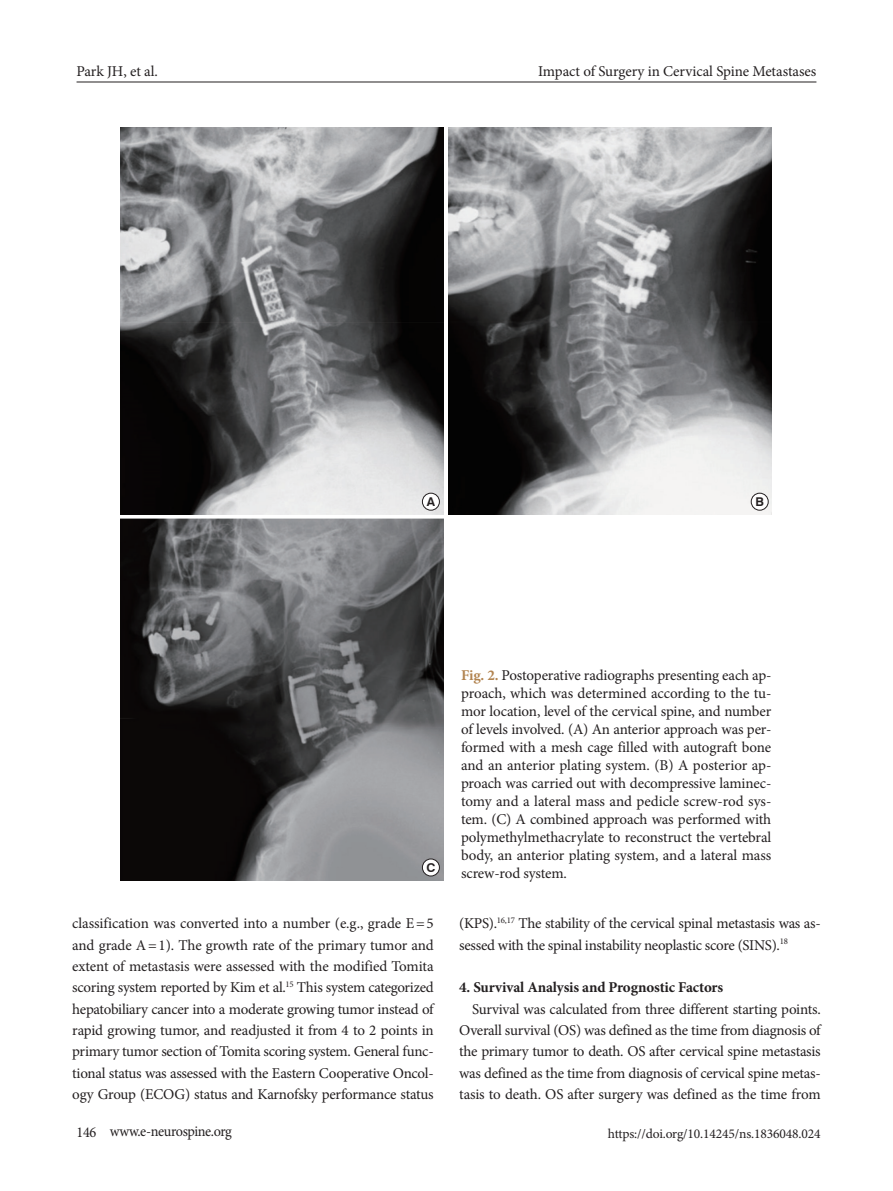
<style>
.page{position:relative;width:893px;height:1191px;background:#fff}
.page>*{position:absolute;margin:0;border:0;box-sizing:border-box;transform-origin:0 0}
.본문{font:15px/21.3px "Minion Pro";letter-spacing:-.02em;color:#231f20;text-align:justify}
.표그림캡션{font:15px/18px "Minion Pro";letter-spacing:-.01em;color:#231f20;text-align:justify}
.중제목{font:700 15px "Minion Pro";letter-spacing:-.01em;color:#231f20}
.표그림캡션-2{font:15px "Minion Pro";letter-spacing:-.01em;color:#231f20;scale:.95 1}
.doi_번호{font:13.5px "Minion Pro";letter-spacing:-.01em;color:#231f20}
.t1{font:700 12.15px "Swiss 721 BT";color:#231f20}
.s1{font-weight:700;color:#b28450}
</style>
<div class="page">
<hr style="left:77px;top:82px;width:739px;height:1px;background:#231f20">
<img style="left:121px;top:128px;width:323px;height:386px">
<div style="left:422px;top:493px;width:17px;height:17px;background:#fff;border-radius:50%"></div>
<div style="left:422px;top:493px;width:18px;height:17px;border:1px solid #231f20;border-radius:50%"></div>
<img style="left:448px;top:128px;width:323px;height:386px">
<div style="left:751px;top:493px;width:17px;height:17px;background:#fff;border-radius:50%"></div>
<div style="left:751px;top:493px;width:17px;height:17px;border:1px solid #231f20;border-radius:50%"></div>
<img style="left:121px;top:519px;width:323px;height:361px">
<div style="left:422px;top:859px;width:17px;height:17px;background:#fff;border-radius:50%"></div>
<div style="left:422px;top:858px;width:18px;height:18px;border:1px solid #231f20;border-radius:50%"></div>
<p class="표그림캡션" style="left:77px;top:62px;width:83px">Park JH, et al.</p>
<p class="표그림캡션" style="left:538px;top:62px;width:280px">Impact of Surgery in Cervical Spine Metastases</p>
<p class="t1" style="left:427px;top:494px;width:10px">A</p>
<p class="t1" style="left:755px;top:494px;width:10px">B</p>
<p class="t1" style="left:426px;top:860px;width:10px">C</p>
<p class="표그림캡션" style="left:461px;top:666px;width:312px"><span class="s1">Fig. 2.</span> Postoperative radiographs presenting each ap&shy;proach, which was determined according to the tu&shy;mor location, level of the cervical spine, and number of levels involved. (A) An anterior approach was per&shy;formed with a mesh cage filled with autograft bone and an anterior plating system. (B) A posterior ap&shy;proach was carried out with decompressive laminec&shy;tomy and a lateral mass and pedicle screw-rod sys&shy;tem. (C) A combined approach was performed with polymethylmethacrylate to reconstruct the vertebral body, an anterior plating system, and a lateral mass screw-rod system.</p>
<p class="본문" style="left:72px;top:913px;width:363px">classification was converted into a number (e.g., grade E = 5 and grade A = 1). The growth rate of the primary tumor and extent of metastasis were assessed with the modified Tomita scoring system reported by Kim et al.<sup>15</sup> This system categorized hepatobiliary cancer into a moderate growing tumor instead of rapid growing tumor, and readjusted it from 4 to 2 points in primary tumor section of Tomita scoring system. General func&shy;tional status was assessed with the Eastern Cooperative Oncol&shy;ogy Group (ECOG) status and Karnofsky performance status</p>
<p class="본문" style="left:459px;top:913px;width:363px">(KPS).<sup>16,17</sup> The stability of the cervical spinal metastasis was as&shy;sessed with the spinal instability neoplastic score (SINS).<sup>18</sup></p>
<p class="중제목" style="left:459px;top:977px;width:265px">4. Survival Analysis and Prognostic Factors</p>
<p class="본문" style="left:459px;top:998px;width:363px;text-indent:13px">Survival was calculated from three different starting points.<br>Overall survival (OS) was defined as the time from diagnosis of the primary tumor to death. OS after cervical spine metastasis was defined as the time from diagnosis of cervical spine metas&shy;tasis to death. OS after surgery was defined as the time from</p>
<p class="표그림캡션-2" style="left:77px;top:1121px;width:165px">146 www.e-neurospine.org</p>
<p class="doi_번호" style="left:608px;top:1124px;width:214px">https://doi.org/10.14245/ns.1836048.024</p>
</div>
